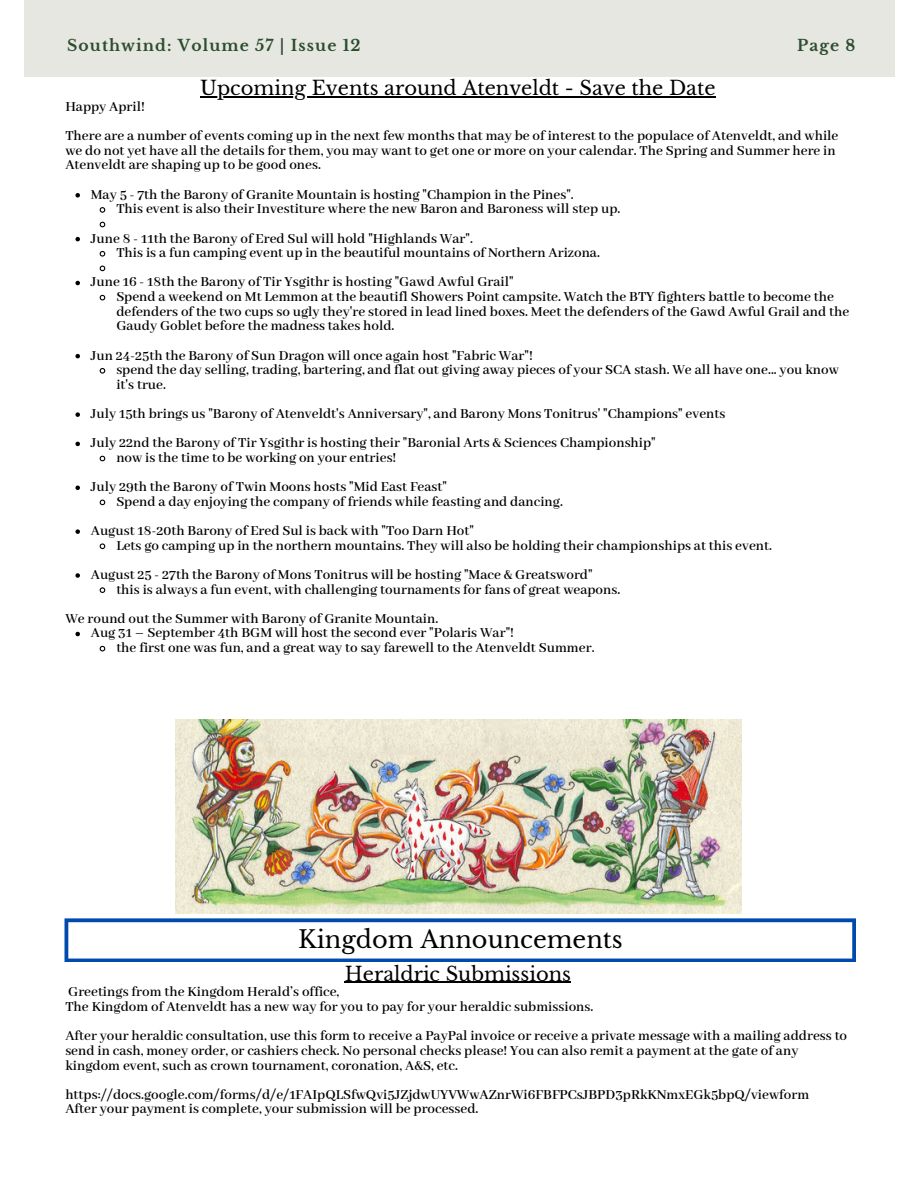
<style>
.page{position:relative;width:918px;height:1188px;background:#fff}
.page>*{position:absolute;margin:0;border:0;box-sizing:border-box;transform-origin:0 0}
.t1{font:24px "Libre Baskerville";color:#000}
.t2{font:19.5px "Libre Baskerville";color:#000}
.t3{font:700 15.6px "Libre Baskerville";letter-spacing:.07em;color:#2c4d2e}
.t4{font:600 15px/14.7px "Abhaya Libre";color:#000}
</style>
<div class="page">
<div style="left:24px;top:0;width:871px;height:76px;background:#e6e7e1"></div>
<svg style="left:65px;top:918px;width:791px;height:44px"></svg>
<img style="left:176px;top:720px;width:566px;height:193px">
<svg style="left:75px;top:193px;width:5px;height:5px"></svg>
<svg style="left:99px;top:207px;width:7px;height:6px"></svg>
<svg style="left:99px;top:221px;width:7px;height:7px"></svg>
<svg style="left:75px;top:237px;width:5px;height:4px"></svg>
<svg style="left:99px;top:251px;width:7px;height:6px"></svg>
<svg style="left:99px;top:265px;width:7px;height:7px"></svg>
<svg style="left:75px;top:281px;width:5px;height:4px"></svg>
<svg style="left:99px;top:294px;width:7px;height:7px"></svg>
<svg style="left:75px;top:354px;width:5px;height:4px"></svg>
<svg style="left:99px;top:368px;width:7px;height:6px"></svg>
<svg style="left:75px;top:412px;width:5px;height:5px"></svg>
<svg style="left:75px;top:442px;width:5px;height:4px"></svg>
<svg style="left:99px;top:455px;width:7px;height:7px"></svg>
<svg style="left:75px;top:486px;width:5px;height:4px"></svg>
<svg style="left:99px;top:499px;width:7px;height:7px"></svg>
<svg style="left:75px;top:529px;width:5px;height:5px"></svg>
<svg style="left:99px;top:543px;width:7px;height:7px"></svg>
<svg style="left:75px;top:573px;width:5px;height:5px"></svg>
<svg style="left:99px;top:587px;width:7px;height:6px"></svg>
<svg style="left:75px;top:632px;width:5px;height:4px"></svg>
<svg style="left:99px;top:645px;width:7px;height:7px"></svg>
<hr style="left:200px;top:96px;width:516px;height:1px;background:#000">
<hr style="left:345px;top:982px;width:226px;height:1px;background:#000">
<p class="t3" style="left:67px;top:36px;width:295px">Southwind: Volume 57 | Issue 12</p>
<p class="t3" style="left:797px;top:36px;width:60px">Page 8</p>
<h2 class="t2" style="left:200px;top:76px;width:517px">Upcoming Events around Atenveldt - Save the Date</h2>
<p class="t4" style="left:65px;top:93px;width:775px;line-height:29.2px">Happy April!<br>There are a number of events coming up in the next few months that may be of interest to the populace of Atenveldt, and while</p>
<p class="t4" style="left:65px;top:144px;width:772px">we do not yet have all the details for them, you may want to get one or more on your calendar. The Spring and Summer here in<br>Atenveldt are shaping up to be good ones.</p>
<p class="t4" style="left:116px;top:188px;width:506px;text-indent:-26px">May 5 - 7th the Barony of Granite Mountain is hosting "Champion in the Pines".<br>This event is also their Investiture where the new Baron and Baroness will step up.</p>
<p class="t4" style="left:116px;top:231px;width:485px;text-indent:-26px">June 8 - 11th the Barony of Ered Sul will hold "Highlands War".<br>This is a fun camping event up in the beautiful mountains of Northern Arizona.</p>
<p class="t4" style="left:116px;top:275px;width:734px;text-indent:-26px">June 16 - 18th the Barony of Tir Ysgithr is hosting "Gawd Awful Grail"<br>Spend a weekend on Mt Lemmon at the beautifl Showers Point campsite. Watch the BTY fighters battle to become the defenders of the two cups so ugly they're stored in lead lined boxes. Meet the defenders of the Gawd Awful Grail and the Gaudy Goblet before the madness takes hold.</p>
<p class="t4" style="left:116px;top:348px;width:724px;text-indent:-26px">Jun 24-25th the Barony of Sun Dragon will once again host "Fabric War"!<br>spend the day selling, trading, bartering, and flat out giving away pieces of your SCA stash. We all have one... you know it's true.</p>
<p class="t4" style="left:91px;top:400px;width:636px;line-height:29.2px">July 15th brings us "Barony of Atenveldt's Anniversary", and Barony Mons Tonitrus' "Champions" events<br>July 22nd the Barony of Tir Ysgithr is hosting their "Baronial Arts &amp; Sciences Championship"</p>
<p class="t4" style="left:91px;top:444px;width:358px;line-height:29.2px;text-indent:26px">now is the time to be working on your entries!<br>July 29th the Barony of Twin Moons hosts "Mid East Feast"</p>
<p class="t4" style="left:91px;top:487px;width:474px;line-height:29.2px;text-indent:26px">Spend a day enjoying the company of friends while feasting and dancing.<br>August 18-20th Barony of Ered Sul is back with "Too Darn Hot"</p>
<p class="t4" style="left:91px;top:531px;width:683px;line-height:29.2px;text-indent:26px">Lets go camping up in the northern mountains. They will also be holding their championships at this event.<br>August 25 - 27th the Barony of Mons Tonitrus will be hosting "Mace &amp; Greatsword"</p>
<p class="t4" style="left:116px;top:582px;width:505px">this is always a fun event, with challenging tournaments for fans of great weapons.</p>
<p class="t4" style="left:116px;top:626px;width:480px;text-indent:-26px">Aug 31 – September 4th BGM will host the second ever "Polaris War"!<br>the first one was fun, and a great way to say farewell to the Atenveldt Summer.</p>
<p class="t4" style="left:65px;top:612px;width:374px">We round out the Summer with Barony of Granite Mountain.</p>
<h1 class="t1" style="left:298px;top:925px;width:326px">Kingdom Announcements</h1>
<h2 class="t2" style="left:345px;top:962px;width:228px">Heraldric Submissions</h2>
<p class="t4" style="left:65px;top:985px;width:530px">Greetings from the Kingdom Herald’s office,<br>The Kingdom of Atenveldt has a new way for you to pay for your heraldic submissions.</p>
<p class="t4" style="left:65px;top:1029px;width:783px">After your heraldic consultation, use this form to receive a PayPal invoice or receive a private message with a mailing address to send in cash, money order, or cashiers check. No personal checks please! You can also remit a payment at the gate of any kingdom event, such as crown tournament, coronation, A&amp;S, etc.</p>
<p class="t4" style="left:65px;top:1088px;width:745px">https://docs.google.com/forms/d/e/1FAIpQLSfwQvi5JZjdwUYVWwAZnrWi6FBFPCsJBPD3pRkKNmxEGk5bpQ/viewform<br>After your payment is complete, your submission will be processed.</p>
</div>
